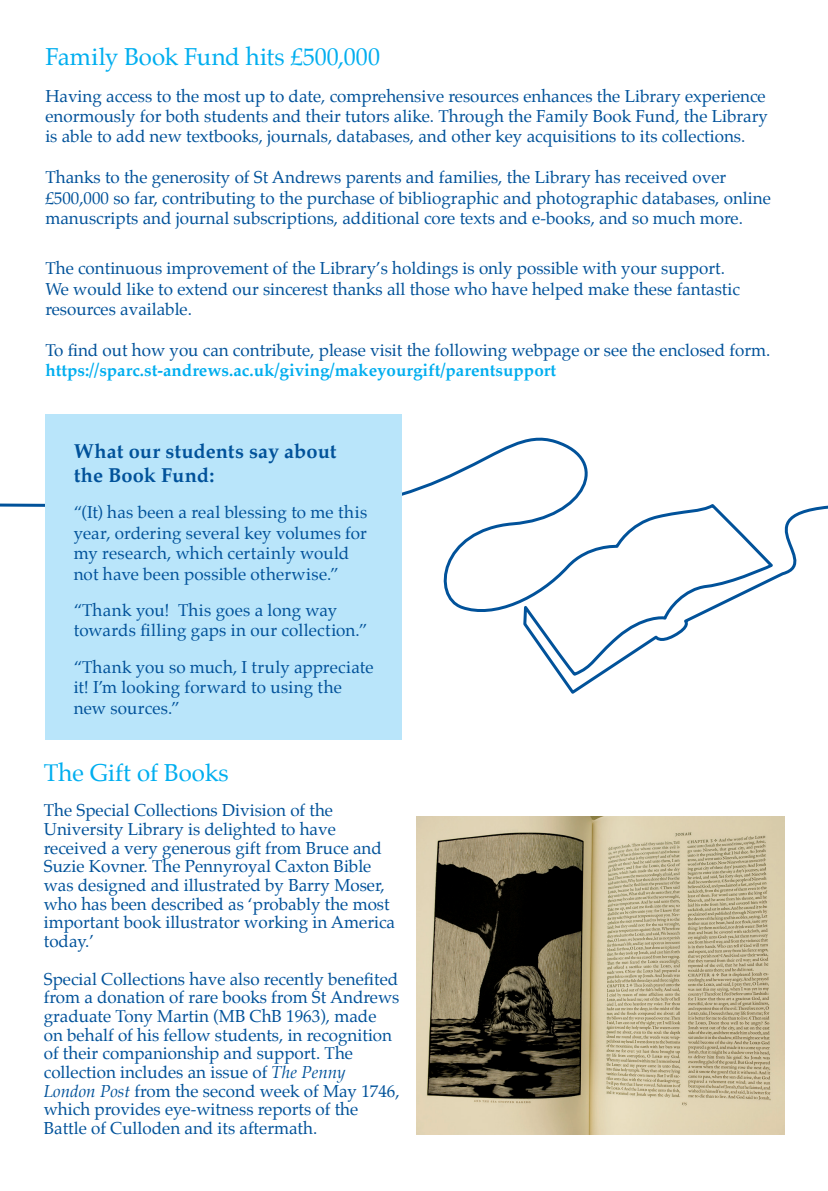
<style>
.page{position:relative;width:828px;height:1191px;background:#fff}
.page>*{position:absolute;margin:0;border:0;box-sizing:border-box;transform-origin:0 0}
.t1{font:24px "Palatino";color:#00aeef}
.Body_text{font:700 20px "Palatino";letter-spacing:.005em;color:#01529a}
.Body_text-2{font:17px/18.6px "Palatino";color:#01529a}
.s1{font-weight:700;color:#00aeef}
.s2{font-style:italic}
</style>
<div class="page">
<svg style="left:0;top:503px;width:45px;height:4px"></svg>
<svg style="left:402px;top:437px;width:426px;height:257px"></svg>
<div style="left:45px;top:414px;width:357px;height:326px;background:#b9e5fa"></div>
<img style="left:417px;top:816px;width:367px;height:318px">
<p class="t1" style="left:45px;top:37px;width:336px">Family Book Fund hits £500,000</p>
<p class="Body_text-2" style="left:45px;top:85px;width:724px;line-height:20.4px">Having access to the most up to date, comprehensive resources enhances the Library experience enormously for both students and their tutors alike. Through the Family Book Fund, the Library is able to add new textbooks, journals, databases, and other key acquisitions to its collections.</p>
<p class="Body_text-2" style="left:45px;top:167px;width:727px;line-height:20.4px">Thanks to the generosity of St Andrews parents and families, the Library has received over £500,000 so far, contributing to the purchase of bibliographic and photographic databases, online manuscripts and journal subscriptions, additional core texts and e-books, and so much more.</p>
<p class="Body_text-2" style="left:45px;top:258px;width:696px;line-height:20.4px">The continuous improvement of the Library’s holdings is only possible with your support.<br>We would like to extend our sincerest thanks all those who have helped make these fantastic resources available.</p>
<p class="Body_text-2" style="left:45px;top:340px;width:726px;line-height:20.4px">To find out how you can contribute, please visit the following webpage or see the enclosed form. <span class="s1">https://sparc.st-andrews.ac.uk/giving/makeyourgift/parentsupport</span></p>
<p class="Body_text" style="left:74px;top:434px;width:264px">What our students say about</p>
<p class="Body_text" style="left:74px;top:458px;width:142px">the Book Fund:</p>
<p class="Body_text-2" style="left:74px;top:502px;width:295px;line-height:20.4px">“(It) has been a real blessing to me this year, ordering several key volumes for my research, which certainly would not have been possible otherwise.”</p>
<p class="Body_text-2" style="left:74px;top:600px;width:295px;line-height:20.4px">“Thank you! This goes a long way towards filling gaps in our collection.”</p>
<p class="Body_text-2" style="left:74px;top:656px;width:301px;line-height:20.4px">“Thank you so much, I truly appreciate it! I’m looking forward to using the new sources.”</p>
<p class="t1" style="left:44px;top:753px;width:186px">The Gift of Books</p>
<p class="Body_text-2" style="left:44px;top:801px;width:353px">The Special Collections Division of the University Library is delighted to have received a very generous gift from Bruce and Suzie Kovner. The Pennyroyal Caxton Bible was designed and illustrated by Barry Moser, who has been described as ‘probably the most important book illustrator working in America today.’</p>
<p class="Body_text-2" style="left:44px;top:969px;width:357px">Special Collections have also recently benefited from a donation of rare books from St Andrews graduate Tony Martin (MB ChB 1963), made on behalf of his fellow students, in recognition of their companionship and support. The collection includes an issue of <span class="s2">The Penny London Post</span> from the second week of May 1746, which provides eye-witness reports of the Battle of Culloden and its aftermath.</p>
</div>
